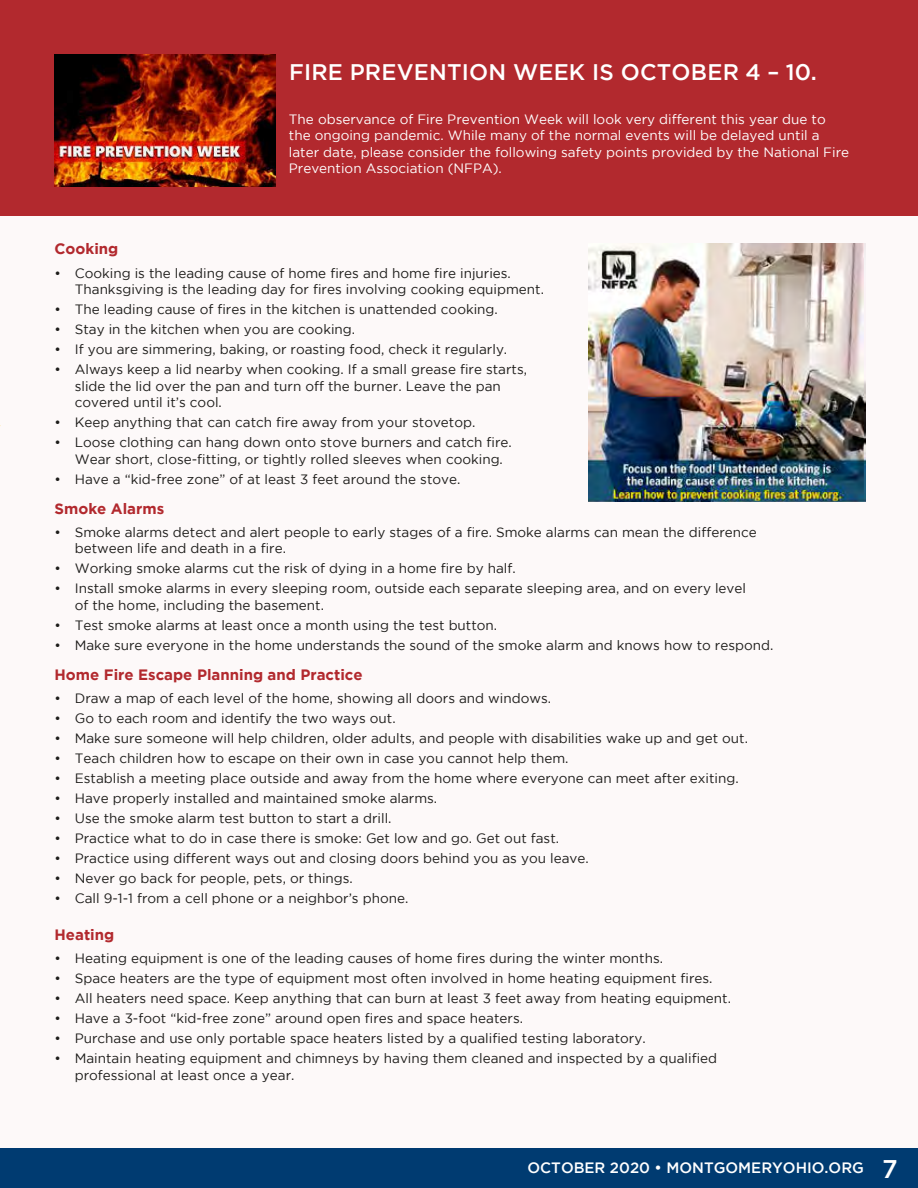
<style>
.page{position:relative;width:918px;height:1188px;background:#fff}
.page>*{position:absolute;margin:0;border:0;box-sizing:border-box;transform-origin:0 0}
.t1{font:500 22.5px "Gotham";letter-spacing:.01em;color:#fff}
.t2{font:700 15px "Gotham";color:#b2292e}
.t3{font:500 15px "Gotham";color:#fff}
.t4{font:13.5px/16.5px "Gotham";color:#1d1c1a}
.t5{font:13.5px/16.5px "Gotham";color:#fff}
.s1{font-size:25.5px}
</style>
<div class="page">
<div style="left:0;top:1148px;width:918px;height:40px;background:#003b71"></div>
<div style="left:1px;top:189px;width:917px;height:959px;background:#fdf9f9"></div>
<div style="left:0;top:0;width:918px;height:216px;background:#b2292e"></div>
<img style="left:588px;top:243px;width:278px;height:259px">
<img style="left:55px;top:54px;width:220px;height:132px">
<h1 class="t1" style="left:289px;top:60px;width:529px">FIRE PREVENTION WEEK IS OCTOBER 4 – 10.</h1>
<p class="t5" style="left:289px;top:111px;width:562px">The observance of Fire Prevention Week will look very different this year due to the ongoing pandemic. While many of the normal events will be delayed until a later date, please consider the following safety points provided by the National Fire Prevention Association (NFPA).</p>
<p class="t2" style="left:55px;top:240px;width:65px">Cooking</p>
<p class="t4" style="left:75px;top:264px;width:471px;text-indent:-20px">• Cooking is the leading cause of home fires and home fire injuries.<br>Thanksgiving is the leading day for fires involving cooking equipment.</p>
<p class="t4" style="left:55px;top:301px;width:445px">• The leading cause of fires in the kitchen is unattended cooking.</p>
<p class="t4" style="left:55px;top:321px;width:302px">• Stay in the kitchen when you are cooking.</p>
<p class="t4" style="left:55px;top:341px;width:454px">• If you are simmering, baking, or roasting food, check it regularly.</p>
<p class="t4" style="left:75px;top:361px;width:454px;text-indent:-20px">• Always keep a lid nearby when cooking. If a small grease fire starts, slide the lid over the pan and turn off the burner. Leave the pan covered until it’s cool.</p>
<p class="t4" style="left:55px;top:414px;width:422px">• Keep anything that can catch fire away from your stovetop.</p>
<p class="t4" style="left:75px;top:434px;width:439px;text-indent:-20px">• Loose clothing can hang down onto stove burners and catch fire.<br>Wear short, close-fitting, or tightly rolled sleeves when cooking.</p>
<p class="t4" style="left:55px;top:470px;width:407px">• Have a “kid-free zone” of at least 3 feet around the stove.</p>
<p class="t2" style="left:55px;top:500px;width:111px">Smoke Alarms</p>
<p class="t4" style="left:75px;top:524px;width:684px;text-indent:-20px">• Smoke alarms detect and alert people to early stages of a fire. Smoke alarms can mean the difference between life and death in a fire.</p>
<p class="t4" style="left:55px;top:560px;width:463px">• Working smoke alarms cut the risk of dying in a home fire by half.</p>
<p class="t4" style="left:75px;top:580px;width:673px;text-indent:-20px">• Install smoke alarms in every sleeping room, outside each separate sleeping area, and on every level of the home, including the basement.</p>
<p class="t4" style="left:55px;top:617px;width:444px">• Test smoke alarms at least once a month using the test button.</p>
<p class="t4" style="left:55px;top:637px;width:720px">• Make sure everyone in the home understands the sound of the smoke alarm and knows how to respond.</p>
<p class="t2" style="left:55px;top:666px;width:310px">Home Fire Escape Planning and Practice</p>
<p class="t4" style="left:55px;top:690px;width:498px">• Draw a map of each level of the home, showing all doors and windows.</p>
<p class="t4" style="left:55px;top:710px;width:343px">• Go to each room and identify the two ways out.</p>
<p class="t4" style="left:55px;top:730px;width:695px">• Make sure someone will help children, older adults, and people with disabilities wake up and get out.</p>
<p class="t4" style="left:55px;top:750px;width:516px">• Teach children how to escape on their own in case you cannot help them.</p>
<p class="t4" style="left:55px;top:770px;width:686px">• Establish a meeting place outside and away from the home where everyone can meet after exiting.</p>
<p class="t4" style="left:55px;top:790px;width:384px">• Have properly installed and maintained smoke alarms.</p>
<p class="t4" style="left:55px;top:810px;width:339px">• Use the smoke alarm test button to start a drill.</p>
<p class="t4" style="left:55px;top:830px;width:506px">• Practice what to do in case there is smoke: Get low and go. Get out fast.</p>
<p class="t4" style="left:55px;top:850px;width:536px">• Practice using different ways out and closing doors behind you as you leave.</p>
<p class="t4" style="left:55px;top:870px;width:300px">• Never go back for people, pets, or things.</p>
<p class="t4" style="left:55px;top:890px;width:355px">• Call 9-1-1 from a cell phone or a neighbor’s phone.</p>
<p class="t2" style="left:55px;top:926px;width:61px">Heating</p>
<p class="t4" style="left:55px;top:950px;width:610px">• Heating equipment is one of the leading causes of home fires during the winter months.</p>
<p class="t4" style="left:55px;top:970px;width:659px">• Space heaters are the type of equipment most often involved in home heating equipment fires.</p>
<p class="t4" style="left:55px;top:990px;width:678px">• All heaters need space. Keep anything that can burn at least 3 feet away from heating equipment.</p>
<p class="t4" style="left:55px;top:1010px;width:470px">• Have a 3-foot “kid-free zone” around open fires and space heaters.</p>
<p class="t4" style="left:55px;top:1030px;width:593px">• Purchase and use only portable space heaters listed by a qualified testing laboratory.</p>
<p class="t4" style="left:75px;top:1050px;width:644px;text-indent:-20px">• Maintain heating equipment and chimneys by having them cleaned and inspected by a qualified professional at least once a year.</p>
<p class="t3" style="left:527px;top:1160px;width:372px">OCTOBER 2020 • MONTGOMERYOHIO.ORG <span class="s1">7</span></p>
</div>
